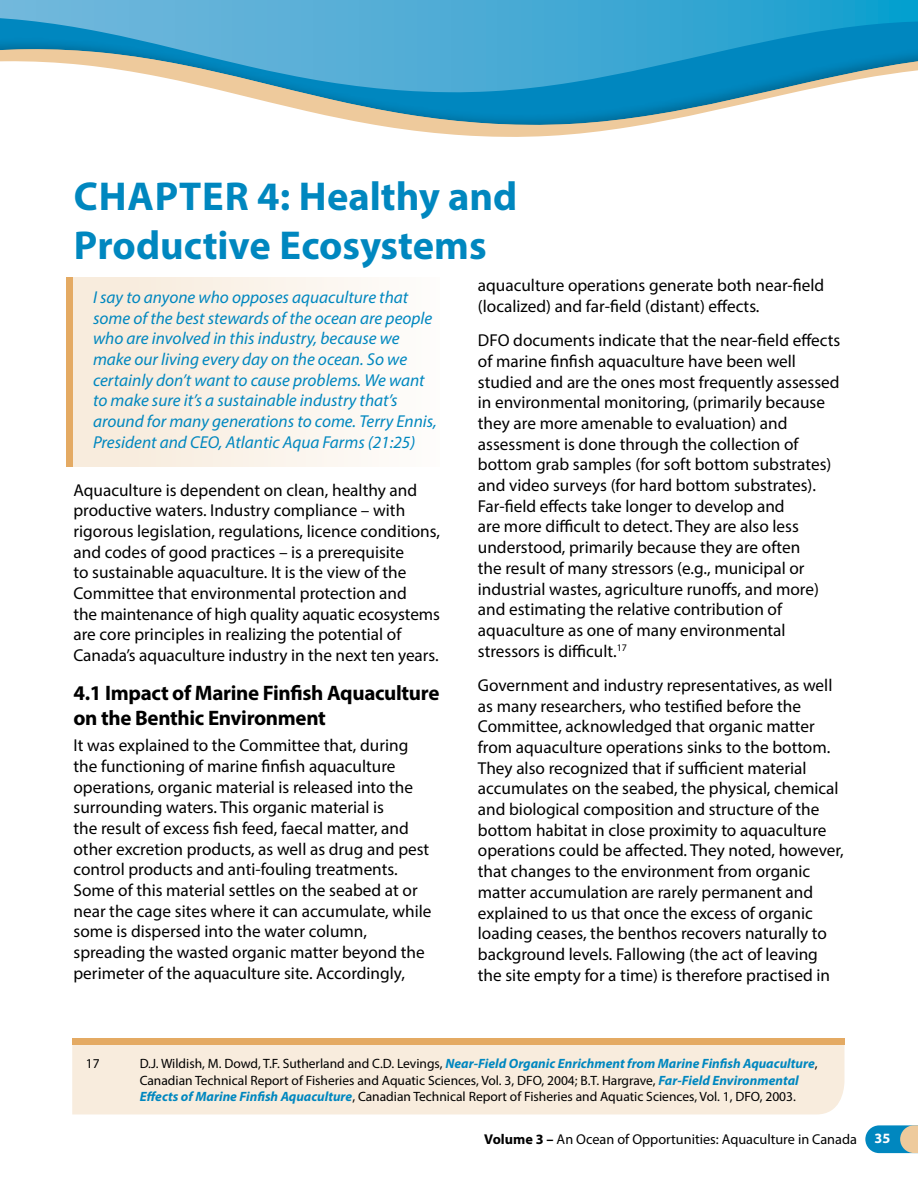
<style>
.page{position:relative;width:918px;height:1188px;background:#fff}
.page>*{position:absolute;margin:0;border:0;box-sizing:border-box;transform-origin:0 0}
.t1{font:700 40.5px/48.6px "Myriad Pro";color:#0087bf}
.t2{font:700 21px/25.2px "Myriad Pro";letter-spacing:-.015em;color:#000}
.t3{font:17.25px/20.7px "Myriad Pro";color:#000}
.t4{font:italic 17.25px/20.7px "Myriad Pro";color:#0087bf}
.t5{font:14.25px "Myriad Pro";color:#000}
.t6{font:13.5px/16.2px "Myriad Pro";color:#000}
.s1{font-weight:700;font-style:italic;color:#0087bf}
.s2{font-weight:700}
.s3{font-weight:700;color:#fff}
</style>
<div class="page">
<svg style="left:427px;top:132px;width:165px;height:5px"></svg>
<svg style="left:865px;top:1125px;width:53px;height:28px"></svg>
<div style="left:0;top:0;width:918px;height:132px;background:#000;opacity:.22"></div>
<svg style="left:0;top:0;width:918px;height:98px;background:#53abcf"></svg>
<div style="left:73px;top:277px;width:367px;height:190px;background:linear-gradient(to right,#f7ead9,#fefcfb)"></div>
<div style="left:66px;top:277px;width:7px;height:190px;background:#e4aa63"></div>
<div style="left:72px;top:1045px;width:772px;height:69px;background:#f8ecdd"></div>
<div style="left:72px;top:1038px;width:772px;height:7px;background:#e4aa63"></div>
<h1 class="t1" style="left:74px;top:171px;width:445px">CHAPTER 4: healthy and productive ecosystems</h1>
<p class="t4" style="left:93px;top:287px;width:345px">I say to anyone who opposes aquaculture that some of the best stewards of the ocean are people who are involved in this industry, because we make our living every day on the ocean. So we certainly don’t want to cause problems. We want to make sure it’s a sustainable industry that’s around for many generations to come. Terry Ennis, President and CEO, Atlantic Aqua Farms (21:25)</p>
<p class="t3" style="left:74px;top:479px;width:368px">Aquaculture is dependent on clean, healthy and productive waters. Industry compliance – with rigorous legislation, regulations, licence conditions, and codes of good practices – is a prerequisite<br>to sustainable aquaculture. It is the view of the Committee that environmental protection and<br>the maintenance of high quality aquatic ecosystems are core principles in realizing the potential of Canada’s aquaculture industry in the next ten years.</p>
<p class="t2" style="left:74px;top:679px;width:367px">4.1 Impact of Marine Finfish Aquaculture on the Benthic Environment</p>
<p class="t3" style="left:74px;top:735px;width:360px">It was explained to the Committee that, during the functioning of marine finfish aquaculture operations, organic material is released into the surrounding waters. This organic material is<br>the result of excess fish feed, faecal matter, and other excretion products, as well as drug and pest control products and anti-fouling treatments.<br>Some of this material settles on the seabed at or near the cage sites where it can accumulate, while some is dispersed into the water column, spreading the wasted organic matter beyond the perimeter of the aquaculture site. Accordingly,</p>
<p class="t3" style="left:478px;top:275px;width:348px">aquaculture operations generate both near-field (localized) and far-field (distant) effects.</p>
<p class="t3" style="left:478px;top:330px;width:364px">DFO documents indicate that the near-field effects of marine finfish aquaculture have been well studied and are the ones most frequently assessed in environmental monitoring, (primarily because they are more amenable to evaluation) and assessment is done through the collection of bottom grab samples (for soft bottom substrates) and video surveys (for hard bottom substrates).<br>Far-field effects take longer to develop and<br>are more difficult to detect. They are also less understood, primarily because they are often<br>the result of many stressors (e.g., municipal or industrial wastes, agriculture runoffs, and more) and estimating the relative contribution of aquaculture as one of many environmental stressors is difficult.<sup>17</sup></p>
<p class="t3" style="left:478px;top:674px;width:367px">Government and industry representatives, as well as many researchers, who testified before the Committee, acknowledged that organic matter from aquaculture operations sinks to the bottom.<br>They also recognized that if sufficient material accumulates on the seabed, the physical, chemical and biological composition and structure of the bottom habitat in close proximity to aquaculture operations could be affected. They noted, however, that changes to the environment from organic matter accumulation are rarely permanent and explained to us that once the excess of organic loading ceases, the benthos recovers naturally to background levels. Fallowing (the act of leaving the site empty for a time) is therefore practised in</p>
<p class="t6" style="left:86px;top:1056px;width:15px">17</p>
<p class="t6" style="left:140px;top:1056px;width:679px">D.J. Wildish, M. Dowd, T.F. Sutherland and C.D. Levings, <span class="s1">Near-Field Organic Enrichment from Marine Finfish Aquaculture</span>,<br>Canadian Technical Report of Fisheries and Aquatic Sciences, Vol. 3, DFO, 2004; B.T. Hargrave, <span class="s1">Far-Field Environmental<br>Effects of Marine Finfish Aquaculture</span>, Canadian Technical Report of Fisheries and Aquatic Sciences, Vol. 1, DFO, 2003.</p>
<p class="t5" style="left:484px;top:1131px;width:408px"><span class="s2">Volume 3 –</span> An Ocean of Opportunities: Aquaculture in Canada <span class="s3">35</span></p>
</div>
